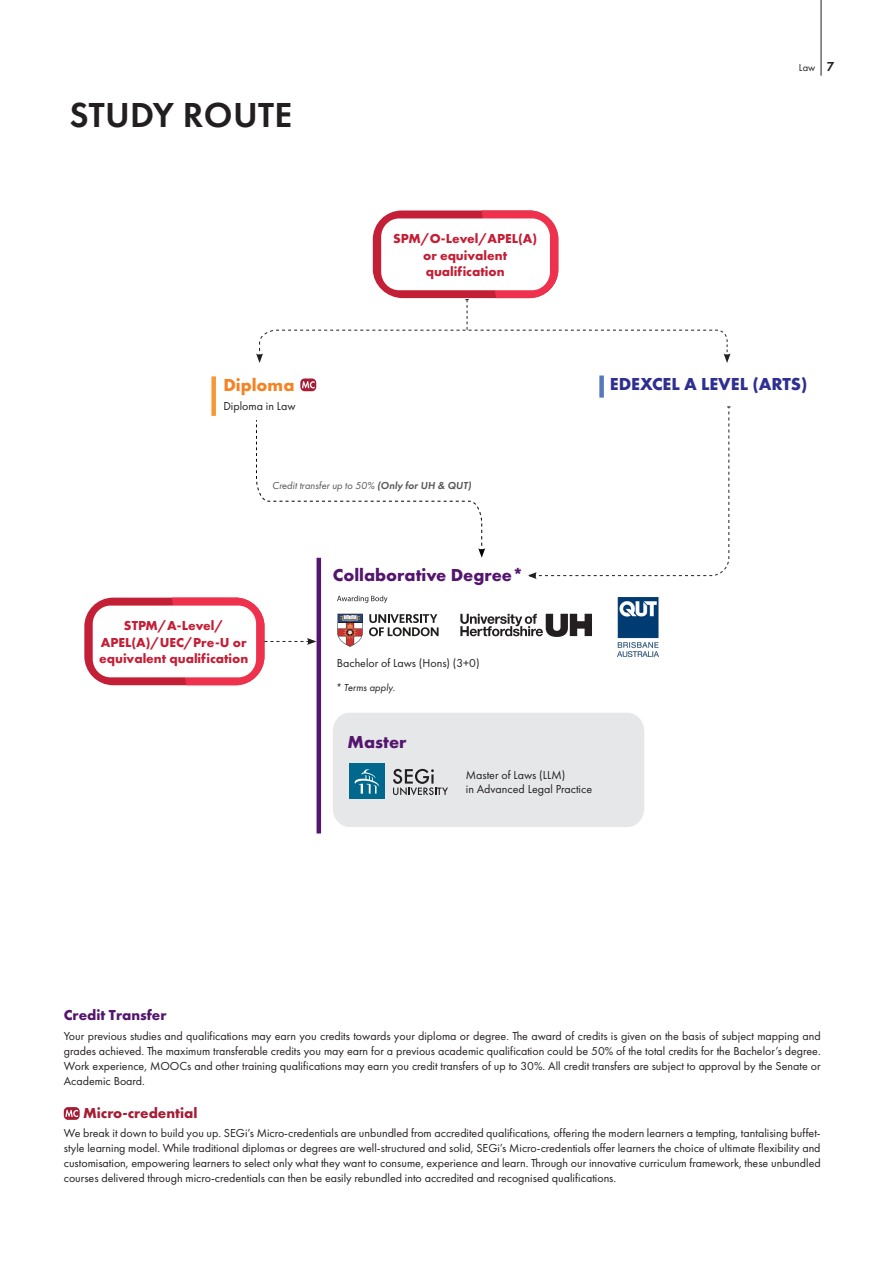
<style>
.page{position:relative;width:893px;height:1263px;background:#fff}
.page>*{position:absolute;margin:0;border:0;box-sizing:border-box;transform-origin:0 0}
.t1{font:600 36px "Futura PT";letter-spacing:.01em;color:#231f20}
.t2{font:700 18px "Futura PT";color:#53156d}
.t3{font:700 18px "Futura PT";color:#2e2f90}
.t4{font:700 18px "Futura PT";color:#f58324}
.t5{font:700 15px "Futura PT";color:#a51d35}
.t6{font:700 15px "Futura PT";color:#53156d}
.t7{font:700 13.5px "Futura PT";color:#c31f36}
.t8{font:12px/15px "Futura PT";color:#231f20;text-align:justify}
.t9{font:italic 10.5px "Futura PT";color:#57585a}
.t10{font:italic 10.5px "Futura PT";color:#231f20}
.t11{font:10.5px "Futura PT";color:#231f20}
.s1{font-weight:600;font-size:13.5px}
.s2{font-weight:600}
</style>
<div class="page">
<hr style="left:821px;top:0;width:1px;height:76px;background:#231f20">
<div style="left:599px;top:375px;width:5px;height:23px;background:#5679bd"></div>
<div style="left:84px;top:598px;width:180px;height:87px;background:#c31f36;border-radius:29px"></div>
<div style="left:93px;top:606px;width:163px;height:71px;background:#fff;border-radius:18px"></div>
<hr style="left:317px;top:558px;width:4px;height:275px;background:#53156d">
<svg style="left:172px;top:598px;width:145px;height:87px"></svg>
<svg style="left:256px;top:210px;width:474px;height:153px"></svg>
<div style="left:211px;top:376px;width:5px;height:40px;background:#f79836"></div>
<svg style="left:300px;top:378px;width:16px;height:13px"></svg>
<svg style="left:302px;top:381px;width:13px;height:7px"></svg>
<svg style="left:64px;top:1107px;width:16px;height:13px"></svg>
<svg style="left:65px;top:1110px;width:13px;height:7px"></svg>
<svg style="left:527px;top:406px;width:203px;height:173px"></svg>
<svg style="left:256px;top:420px;width:229px;height:138px"></svg>
<div style="left:333px;top:713px;width:311px;height:114px;background:#e6e7e9;border-radius:18px"></div>
<div style="left:349px;top:764px;width:36px;height:35px;background:#00688c"></div>
<svg style="left:355px;top:769px;width:24px;height:25px"></svg>
<svg style="left:393px;top:769px;width:55px;height:26px"></svg>
<svg style="left:337px;top:613px;width:26px;height:34px"></svg>
<svg style="left:369px;top:614px;width:70px;height:22px"></svg>
<svg style="left:337px;top:595px;width:50px;height:8px"></svg>
<img style="left:617px;top:598px;width:42px;height:59px">
<svg style="left:460px;top:614px;width:132px;height:23px"></svg>
<p class="t1" style="left:70px;top:93px;width:224px">STUDY ROUTE</p>
<p class="t11" style="left:799px;top:61px;width:37px">Law <span class="s1">7</span></p>
<p class="t7" style="left:393px;top:230px;width:145px">SPM/O-Level/APEL(A)</p>
<p class="t7" style="left:423px;top:246px;width:86px">or equivalent</p>
<p class="t7" style="left:426px;top:262px;width:80px">qualification</p>
<p class="t4" style="left:223px;top:373px;width:73px">Diploma</p>
<p class="t8" style="left:223px;top:398px;width:74px">Diploma in Law</p>
<p class="t9" style="left:272px;top:479px;width:201px">Credit transfer up to 50% <span class="s2">(Only for UH &amp; QUT)</span></p>
<p class="t3" style="left:610px;top:372px;width:199px">EDEXCEL A LEVEL (ARTS)</p>
<p class="t7" style="left:124px;top:617px;width:101px">STPM/A-Level/</p>
<p class="t7" style="left:101px;top:633px;width:147px">APEL(A)/UEC/Pre-U or</p>
<p class="t7" style="left:99px;top:650px;width:151px">equivalent qualification</p>
<p class="t2" style="left:333px;top:563px;width:193px">Collaborative Degree*</p>
<p class="t8" style="left:337px;top:656px;width:144px">Bachelor of Laws (Hons) (3+0)</p>
<p class="t10" style="left:336px;top:682px;width:61px">* Terms apply.</p>
<p class="t2" style="left:348px;top:730px;width:61px">Master</p>
<p class="t8" style="left:466px;top:768px;width:128px;line-height:14.4px">Master of Laws (LLM)<br>in Advanced Legal Practice</p>
<p class="t6" style="left:64px;top:1006px;width:104px">Credit Transfer</p>
<p class="t8" style="left:64px;top:1028px;width:758px">Your previous studies and qualifications may earn you credits towards your diploma or degree. The award of credits is given on the basis of subject mapping and grades achieved. The maximum transferable credits you may earn for a previous academic qualification could be 50% of the total credits for the Bachelor’s degree.<br>Work experience, MOOCs and other training qualifications may earn you credit transfers of up to 30%. All credit transfers are subject to approval by the Senate or Academic Board.</p>
<p class="t5" style="left:83px;top:1103px;width:116px">Micro-credential</p>
<p class="t8" style="left:64px;top:1125px;width:758px">We break it down to build you up. SEGi’s Micro-credentials are unbundled from accredited qualifications, offering the modern learners a tempting, tantalising buffet&shy;style learning model. While traditional diplomas or degrees are well-structured and solid, SEGi’s Micro-credentials offer learners the choice of ultimate flexibility and customisation, empowering learners to select only what they want to consume, experience and learn. Through our innovative curriculum framework, these unbundled courses delivered through micro-credentials can then be easily rebundled into accredited and recognised qualifications.</p>
</div>
